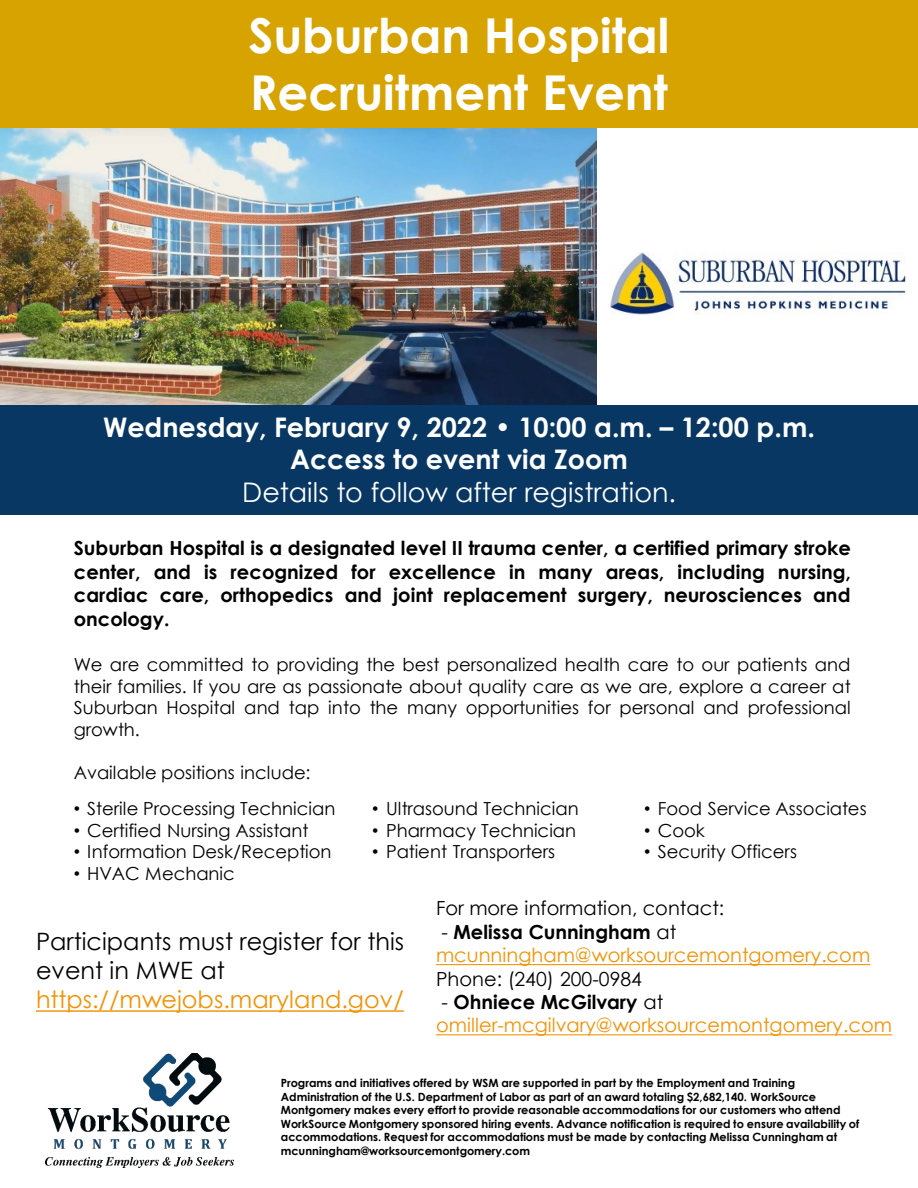
<style>
.page{position:relative;width:918px;height:1188px;background:#fff}
.page>*{position:absolute;margin:0;border:0;box-sizing:border-box;transform-origin:0 0}
.t1{font:700 48px "Century Gothic";color:#fff}
.t2{font:700 27px "Century Gothic";color:#fff}
.t3{font:27px "Century Gothic";color:#fff}
.t4{font:24px/28.8px "Century Gothic";color:#000}
.t5{font:700 19.5px/23.4px "Century Gothic";color:#000;text-align:justify}
.t6{font:19.5px/23.4px "Century Gothic";color:#f49100}
.t7{font:19.5px "Century Gothic";color:#000}
.t8{font:18px/21.6px "Century Gothic";color:#000;text-align:justify}
.t9{font:700 11.4px/13.5px "Century Gothic";color:#000}
.s1{font-family:"Arial"}
.s2{color:#f49100}
.s3{font-weight:400}
.s4{color:#000}
.s5{font-weight:700;color:#000}
</style>
<div class="page">
<img style="left:0;top:127px;width:918px;height:278px">
<div style="left:0;top:0;width:918px;height:127px;background:#d6a300"></div>
<div style="left:0;top:405px;width:918px;height:109px;background:#083763"></div>
<svg style="left:36px;top:1010px;width:368px;height:2px"></svg>
<svg style="left:436px;top:964px;width:434px;height:1px"></svg>
<svg style="left:436px;top:1034px;width:456px;height:1px"></svg>
<img style="left:45px;top:1053px;width:189px;height:115px">
<p class="t1" style="left:248px;top:-1px;width:422px">Suburban Hospital</p>
<p class="t1" style="left:250px;top:56px;width:420px">Recruitment Event</p>
<p class="t2" style="left:103px;top:407px;width:713px">Wednesday, February 9, 2022 • 10:00 a.m. – 12:00 p.m.</p>
<p class="t2" style="left:290px;top:439px;width:339px">Access to event via Zoom</p>
<p class="t3" style="left:242px;top:473px;width:435px">Details to follow after registration.</p>
<p class="t5" style="left:74px;top:536px;width:779px">Suburban Hospital is a designated level II trauma center, a certified primary stroke center, and is recognized for excellence in many areas, including nursing, cardiac care, orthopedics and joint replacement surgery, neurosciences and oncology.</p>
<p class="t8" style="left:74px;top:653px;width:779px">We are committed to providing the best personalized health care to our patients and their families. If you are as passionate about quality care as we are, explore a career at Suburban Hospital and tap into the many opportunities for personal and professional growth.</p>
<p class="t8" style="left:74px;top:761px;width:238px">Available positions include:</p>
<p class="t8" style="left:74px;top:797px;width:263px"><span class="s1">•</span> Sterile Processing Technician</p>
<p class="t8" style="left:74px;top:819px;width:236px"><span class="s1">•</span> Certified Nursing Assistant</p>
<p class="t8" style="left:74px;top:841px;width:259px"><span class="s1">•</span> Information Desk/Reception</p>
<p class="t8" style="left:74px;top:862px;width:163px"><span class="s1">•</span> HVAC Mechanic</p>
<p class="t8" style="left:372px;top:797px;width:208px"><span class="s1">•</span> Ultrasound Technician</p>
<p class="t8" style="left:372px;top:819px;width:205px"><span class="s1">•</span> Pharmacy Technician</p>
<p class="t8" style="left:372px;top:841px;width:185px"><span class="s1">•</span> Patient Transporters</p>
<p class="t8" style="left:644px;top:797px;width:224px"><span class="s1">•</span> Food Service Associates</p>
<p class="t8" style="left:644px;top:819px;width:62px"><span class="s1">•</span> Cook</p>
<p class="t8" style="left:644px;top:841px;width:154px"><span class="s1">•</span> Security Officers</p>
<p class="t4" style="left:36px;top:927px;width:370px">Participants must register for this event in MWE at <span class="s2">https://mwejobs.maryland.gov/</span></p>
<p class="t7" style="left:436px;top:895px;width:290px">For more information, contact:</p>
<p class="t5" style="left:441px;top:919px;width:236px"><span class="s3">-</span> Melissa Cunningham <span class="s3">at</span></p>
<p class="t6" style="left:436px;top:943px;width:436px">mcunningham@worksourcemontgomery.com</p>
<p class="t7" style="left:436px;top:965px;width:208px">Phone: (240) 200-0984</p>
<p class="t6" style="left:436px;top:990px;width:458px"><span class="s4">-</span> <span class="s5">Ohniece McGilvary</span> <span class="s4">at </span>omiller-mcgilvary@worksourcemontgomery.com</p>
<p class="t9" style="left:281px;top:1076px;width:580px">Programs and initiatives offered by WSM are supported in part by the Employment and Training Administration of the U.S. Department of Labor as part of an award totaling $2,682,140. WorkSource Montgomery makes every e<span class="s1">ff</span>ort to provide reasonable accommodations for our customers who attend WorkSource Montgomery sponsored hiring events. Advance notification is required to ensure availability of accommodations. Request for accommodations must be made by contacting Melissa Cunningham at mcunningham@worksourcemontgomery.com</p>
</div>
